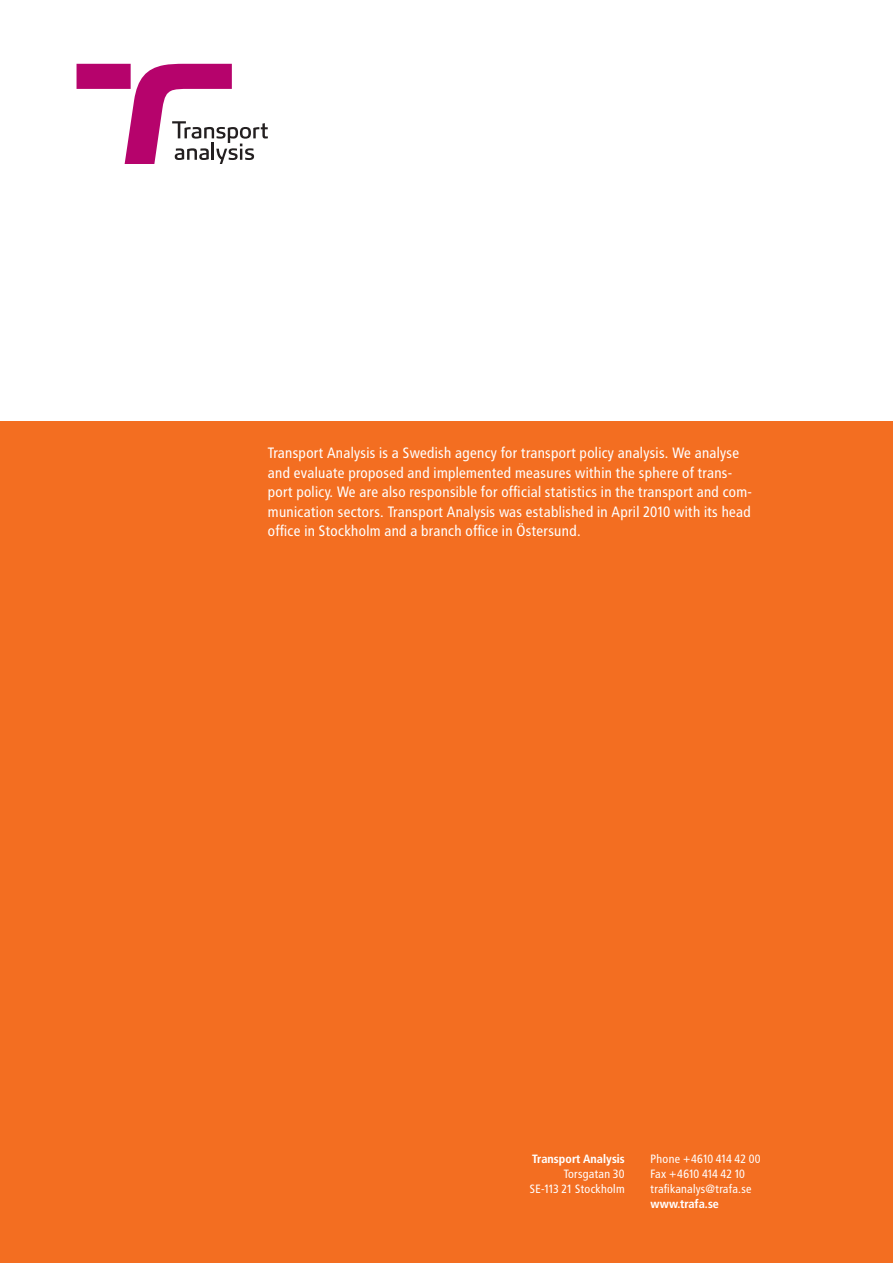
<style>
.page{position:relative;width:893px;height:1263px;background:#fff}
.page>*{position:absolute;margin:0;border:0;box-sizing:border-box;transform-origin:0 0}
.Brödtext_1__Vit{font:15px/19.5px "Transit Print OT";letter-spacing:-.015em;color:#fff}
.Adress_2__Vit{font:12px/15px "Transit Print OT";letter-spacing:-.015em;color:#fff}
.Adress_1__Vit{font:12px "Transit Print OT";letter-spacing:-.015em;color:#fff}
.Adress_1__Vit-2{font:12px "Transit Print OT Bld";letter-spacing:-.015em;color:#fff}
.Adress_2__Vit-2{font:12px "Transit Print OT Bld";letter-spacing:-.015em;color:#fff}
</style>
<div class="page">
<div style="left:0;top:421px;width:893px;height:842px;background:#f36e21"></div>
<svg style="left:77px;top:64px;width:191px;height:100px"></svg>
<p class="Brödtext_1__Vit" style="left:268px;top:443px;width:486px">Transport Analysis is a Swedish agency for transport policy analysis. We analyse and evaluate proposed and implemented measures within the sphere of trans&shy;port policy. We are also responsible for official statistics in the transport and com&shy;munication sectors. Transport Analysis was established in April 2010 with its head office in Stockholm and a branch office in Östersund.</p>
<p class="Adress_1__Vit-2" style="left:532px;top:1152px;width:94px">Transport Analysis</p>
<p class="Adress_1__Vit" style="left:564px;top:1167px;width:63px">Torsgatan 30</p>
<p class="Adress_1__Vit" style="left:530px;top:1182px;width:97px">SE-113 21 Stockholm</p>
<p class="Adress_2__Vit" style="left:651px;top:1151px;width:112px">Phone +4610 414 42 00</p>
<p class="Adress_2__Vit" style="left:651px;top:1166px;width:103px">Fax +4610 414 42 10 trafikanalys@trafa.se</p>
<p class="Adress_2__Vit-2" style="left:651px;top:1197px;width:70px">www.trafa.se</p>
</div>
